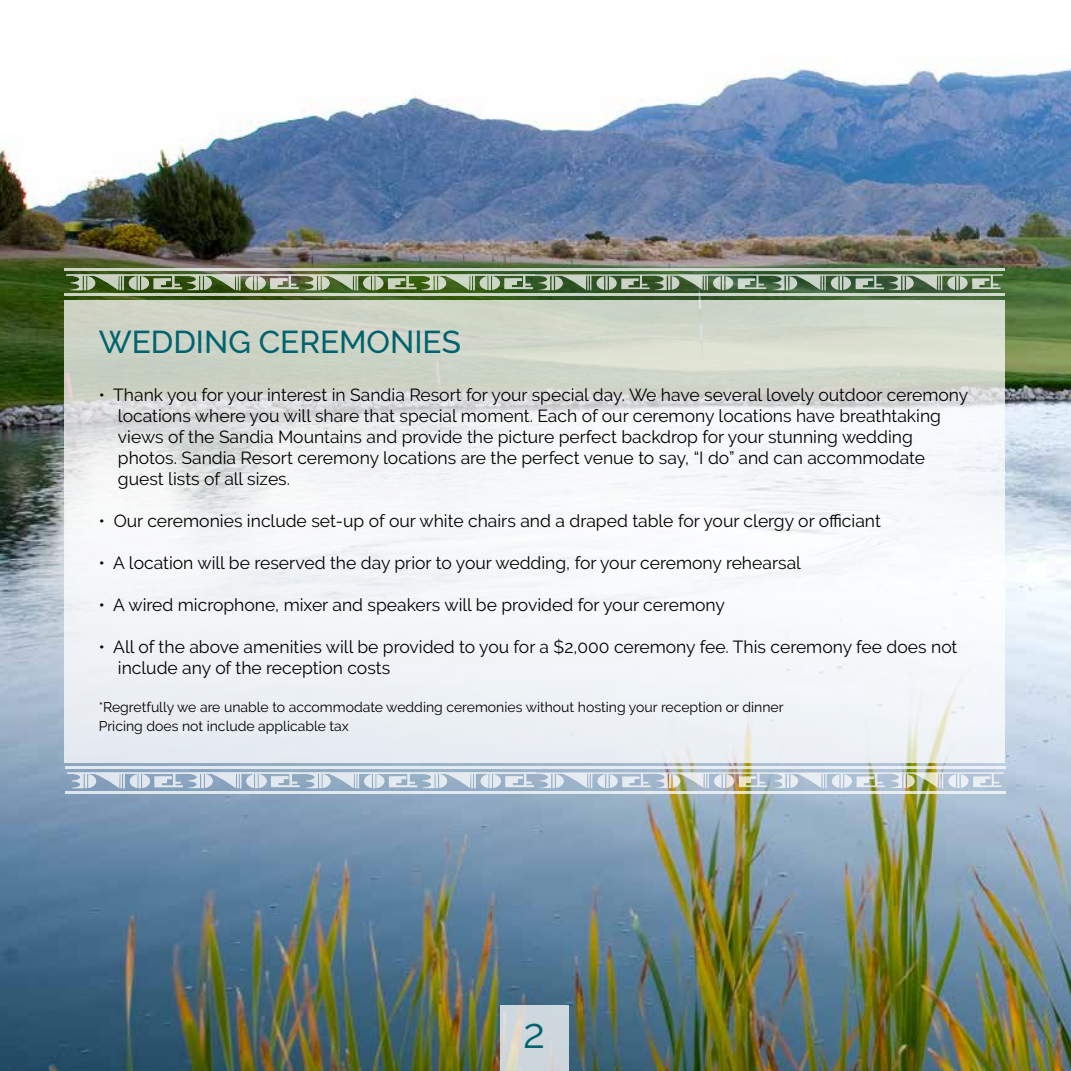
<style>
.page{position:relative;width:1071px;height:1071px;background:#fff}
.page>*{position:absolute;margin:0;border:0;box-sizing:border-box;transform-origin:0 0}
.t1{font:42px "Raleway";color:#00636e}
.t2{font:500 31.5px "Raleway";color:#00636e}
.t3{font:17.5px/21px "Raleway";color:#000}
.t4{font:14px/18.9px "Raleway";color:#000}
</style>
<div class="page">
<img style="left:0;top:59px;width:1071px;height:1012px">
<svg style="left:64px;top:300px;width:940px;height:463px;fill:#f0f3f6"></svg>
<hr style="left:64px;top:269px;width:940px;height:2px;background:#fff">
<hr style="left:64px;top:294px;width:940px;height:2px;background:#fff">
<svg style="left:66px;top:274px;width:937px;height:16px;background:#869a7b"></svg>
<hr style="left:65px;top:767px;width:940px;height:2px;background:#fff">
<hr style="left:65px;top:792px;width:940px;height:2px;background:#fff">
<svg style="left:67px;top:772px;width:937px;height:16px;background:#c1ced7"></svg>
<svg style="left:500px;top:1005px;width:68px;height:66px;background:#d0d7d9"></svg>
<h2 class="t2" style="left:99px;top:324px;width:364px">WEDDING CEREMONIES</h2>
<p class="t3" style="left:118px;top:384px;width:852px;text-indent:-19px">• Thank you for your interest in Sandia Resort for your special day. We have several lovely outdoor ceremony locations where you will share that special moment. Each of our ceremony locations have breathtaking views of the Sandia Mountains and provide the picture perfect backdrop for your stunning wedding photos. Sandia Resort ceremony locations are the perfect venue to say, “I do” and can accommodate guest lists of all sizes.</p>
<p class="t3" style="left:99px;top:510px;width:784px">• Our ceremonies include set-up of our white chairs and a draped table for your clergy or officiant</p>
<p class="t3" style="left:99px;top:552px;width:704px">• A location will be reserved the day prior to your wedding, for your ceremony rehearsal</p>
<p class="t3" style="left:99px;top:594px;width:628px">• A wired microphone, mixer and speakers will be provided for your ceremony</p>
<p class="t3" style="left:118px;top:636px;width:841px;text-indent:-19px">• All of the above amenities will be provided to you for a $2,000 ceremony fee. This ceremony fee does not include any of the reception costs</p>
<p class="t4" style="left:99px;top:698px;width:686px">*Regretfully we are unable to accommodate wedding ceremonies without hosting your reception or dinner<br>Pricing does not include applicable tax</p>
<h1 class="t1" style="left:523px;top:1009px;width:23px">2</h1>
</div>
